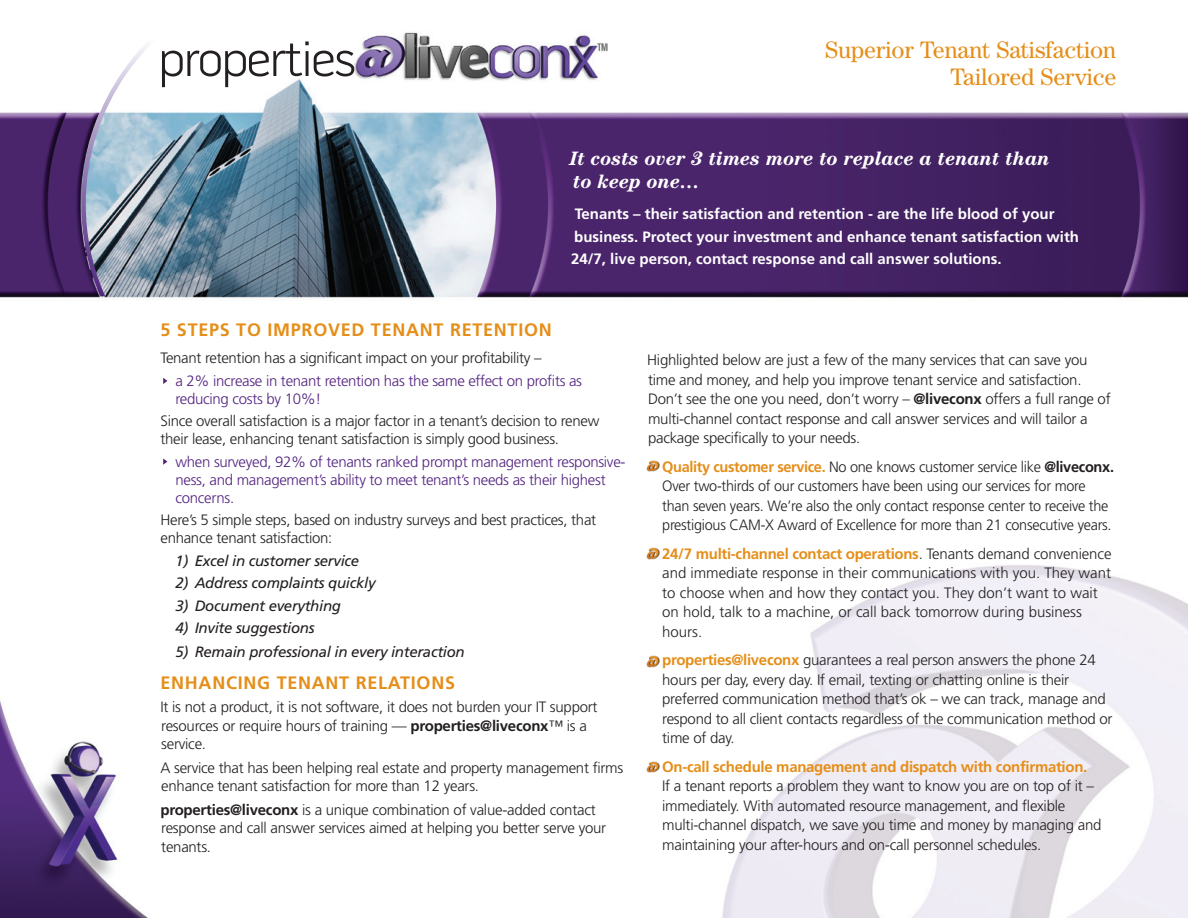
<style>
.page{position:relative;width:1188px;height:918px;background:#fff}
.page>*{position:absolute;margin:0;border:0;box-sizing:border-box;transform-origin:0 0}
.t1{font:300 50.7px "Pill Gothic 600 mg";letter-spacing:-.04em;color:#231f20}
.t2{font:24px/27px "Century IT Cby BT";letter-spacing:-.01em;color:#e58e19;text-align:right}
.t3{font:italic 700 19.5px/22.5px "Century IT Cby BT";color:#fff}
.t4{font:700 18px "Frutiger";letter-spacing:.04em;color:#e58e19}
.t5{font:300 15px/19.5px "Frutiger";letter-spacing:-.015em;color:#231f20}
.t6{font:300 15px/18px "Frutiger";letter-spacing:-.02em;color:#52227f}
.t7{font:700 15px/22.5px "Frutiger";color:#fff}
.t8{font:italic 15px "Frutiger";letter-spacing:-.02em;color:#231f20}
.t9{font:700 15px "Frutiger";letter-spacing:-.02em;color:#e58e19}
.s1{font-weight:700}
.s2{font-weight:700;color:#e58e19}
</style>
<div class="page">
<img style="left:0;top:701px;width:148px;height:217px">
<img style="left:722px;top:565px;width:466px;height:353px">
<img style="left:0;top:43px;width:1188px;height:258px">
<img style="left:353px;top:32px;width:254px;height:54px">
<img style="left:81px;top:43px;width:130px;height:253px">
<img style="left:646px;top:548px;width:14px;height:11px">
<img style="left:646px;top:460px;width:14px;height:12px">
<img style="left:646px;top:656px;width:14px;height:11px">
<img style="left:646px;top:761px;width:14px;height:12px">
<svg style="left:163px;top:378px;width:4px;height:6px"></svg>
<svg style="left:163px;top:458px;width:4px;height:7px"></svg>
<h1 class="t1" style="left:158px;top:29px;width:200px">properties</h1>
<h2 class="t2" style="left:825px;top:36px;width:293px">Superior Tenant Satisfaction<br>Tailored Service</h2>
<h3 class="t3" style="left:570px;top:147px;width:482px">It costs over 3 times more to replace a tenant than to keep one…</h3>
<p class="t7" style="left:571px;top:203px;width:509px">Tenants – their satisfaction and retention - are the life blood of your business. Protect your investment and enhance tenant satisfaction with<br>24/7, live person, contact response and call answer solutions.</p>
<p class="t4" style="left:160px;top:319px;width:393px">5 STEPS TO IMPROVED TENANT RETENTION</p>
<p class="t5" style="left:160px;top:348px;width:383px">Tenant retention has a significant impact on your profitability –</p>
<p class="t6" style="left:176px;top:371px;width:408px">a 2% increase in tenant retention has the same effect on profits as reducing costs by 10%!</p>
<p class="t5" style="left:160px;top:412px;width:440px;line-height:18px">Since overall satisfaction is a major factor in a tenant’s decision to renew their lease, enhancing tenant satisfaction is simply good business.</p>
<p class="t6" style="left:176px;top:452px;width:452px">when surveyed, 92% of tenants ranked prompt management responsive&shy;ness, and management’s ability to meet tenant’s needs as their highest concerns.</p>
<p class="t5" style="left:160px;top:511px;width:437px;line-height:18px">Here’s 5 simple steps, based on industry surveys and best practices, that enhance tenant satisfaction:</p>
<p class="t8" style="left:176px;top:552px;width:185px">1) Excel in customer service</p>
<p class="t8" style="left:176px;top:574px;width:202px">2) Address complaints quickly</p>
<p class="t8" style="left:176px;top:597px;width:167px">3) Document everything</p>
<p class="t8" style="left:176px;top:619px;width:141px">4) Invite suggestions</p>
<p class="t8" style="left:176px;top:643px;width:291px">5) Remain professional in every interaction</p>
<p class="t4" style="left:160px;top:672px;width:296px">ENHANCING TENANT RELATIONS</p>
<p class="t5" style="left:160px;top:697px;width:439px;line-height:18.8px">It is not a product, it is not software, it does not burden your IT support resources or require hours of training — <span class="s1">properties@liveconx</span>™ is a service.</p>
<p class="t5" style="left:160px;top:758px;width:464px;line-height:18.8px">A service that has been helping real estate and property management firms enhance tenant satisfaction for more than 12 years.</p>
<p class="t5" style="left:160px;top:800px;width:447px;line-height:18.8px"><span class="s1">properties@liveconx</span> is a unique combination of value-added contact response and call answer services aimed at helping you better serve your tenants.</p>
<p class="t5" style="left:647px;top:350px;width:465px">Highlighted below are just a few of the many services that can save you time and money, and help you improve tenant service and satisfaction.<br>Don’t see the one you need, don’t worry – <span class="s1">@liveconx</span> offers a full range of multi-channel contact response and call answer services and will tailor a package specifically to your needs.</p>
<p class="t5" style="left:662px;top:457px;width:453px"><span class="s2">Quality customer service.</span> No one knows customer service like <span class="s1">@liveconx.<br></span>Over two-thirds of our customers have been using our services for more than seven years. We’re also the only contact response center to receive the prestigious CAM-X Award of Excellence for more than 21 consecutive years.</p>
<p class="t5" style="left:662px;top:544px;width:451px"><span class="s2">24/7 multi-channel contact operations</span>. Tenants demand convenience and immediate response in their communications with you. They want to choose when and how they contact you. They don’t want to wait on hold, talk to a machine, or call back tomorrow during business hours.</p>
<p class="t5" style="left:662px;top:650px;width:452px"><span class="s2">properties@liveconx</span> guarantees a real person answers the phone 24 hours per day, every day. If email, texting or chatting online is their preferred communication method that’s ok – we can track, manage and respond to all client contacts regardless of the communication method or time of day.</p>
<p class="t9" style="left:662px;top:758px;width:427px">On-call schedule management and dispatch with confirmation.</p>
<p class="t5" style="left:662px;top:776px;width:441px">If a tenant reports a problem they want to know you are on top of it – immediately. With automated resource management, and flexible multi-channel dispatch, we save you time and money by managing and maintaining your after-hours and on-call personnel schedules.</p>
</div>
